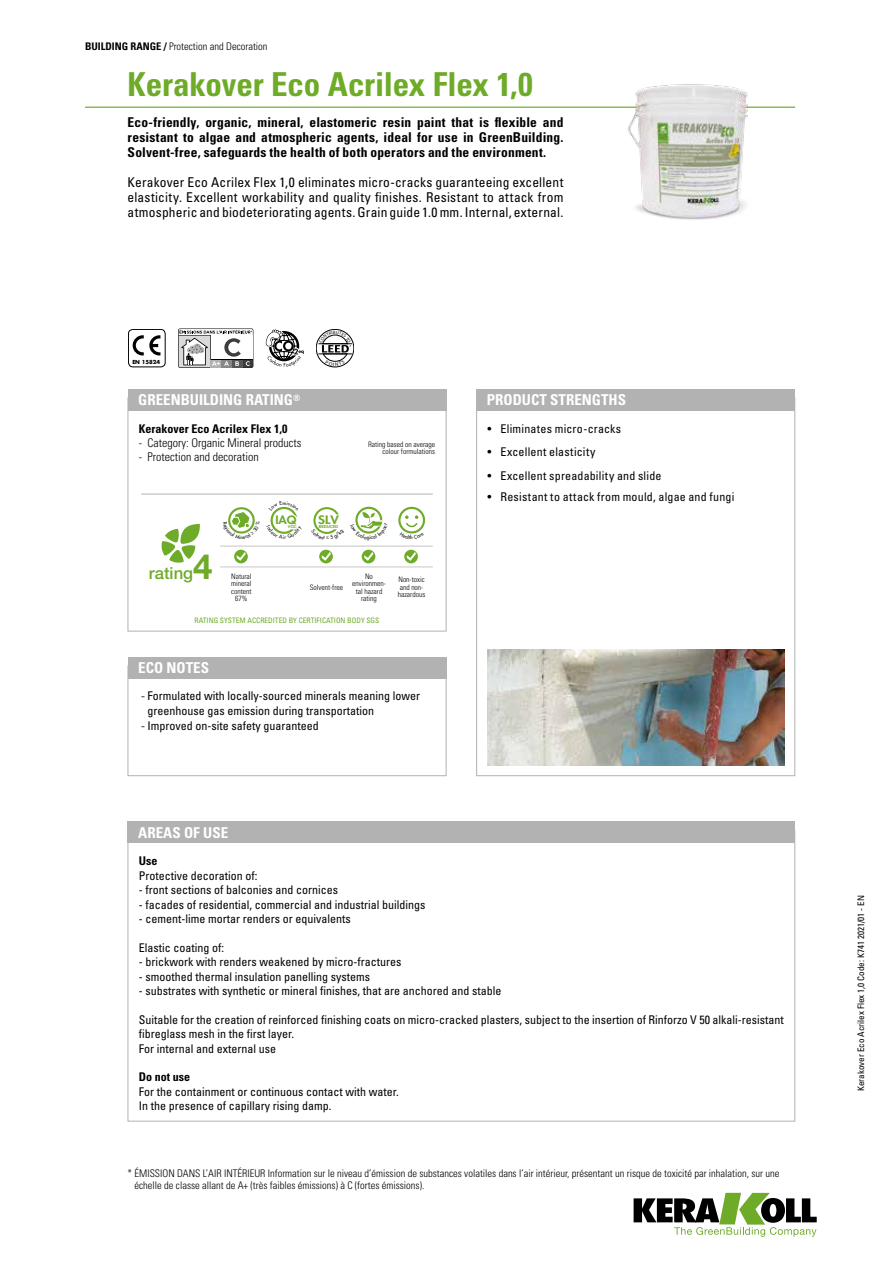
<style>
.page{position:relative;width:893px;height:1263px;background:#fff}
.page>*{position:absolute;margin:0;border:0;box-sizing:border-box;transform-origin:0 0}
.t1{font:700 condensed 33px "Univers LT Std";letter-spacing:-.005em;color:#6eab28}
.t2{font:500 16.65px "Helvetica Neue LT Std";color:#6eab28}
.t3{font:700 condensed 15px "Univers LT Std";color:#fff}
.t4{font:condensed 13.5px/15px "Univers LT Std";letter-spacing:.015em;color:#000;text-align:justify}
.t5{font:700 condensed 13.5px/15px "Univers LT Std";letter-spacing:.015em;color:#000;text-align:justify}
.t6{font:condensed 12px/14.4px "Univers LT Std";color:#000}
.t7{font:condensed 12px "Univers LT Std";letter-spacing:.02em;color:#000}
.t8{font:300 condensed 12px "Univers LT Std";color:#000}
.t9{font:700 condensed 12px "Univers LT Std";color:#000}
.t10{font:800 11.4px "Futura Std";color:#6eab28;scale:1.15 1}
.t11{font:800 11.1px "Futura Std";color:#6eab28;scale:1.11 1}
.t12{font:300 condensed 10.5px/12px "Univers LT Std";color:#000}
.t13{font:condensed 9px "Univers LT Std";color:#000}
.t14{font:300 condensed 7.5px/7.5px "Univers LT Std";color:#000;text-align:center}
.t15{font:condensed 7.5px "Univers LT Std";color:#6eab28}
.t16{font:700 5.4px "Futura Std";color:#000}
.t17{font:800 3.9px "Futura Std";color:#6eab28;scale:1.2 1}
.t18{font:800 3.9px "Futura Std";color:#6eab28;scale:1.11 1}
.s1{font-weight:700}
.s2{font-size:11.4px}
.s3{font-weight:700;font-size:34.8px}
.s4{font-weight:300;font-stretch:normal}
</style>
<div class="page">
<svg style="left:634px;top:1193px;width:183px;height:44px"></svg>
<hr style="left:85px;top:107px;width:710px;height:1px;background:#6eab28">
<div style="left:128px;top:398px;width:318px;height:233px;border:1px solid #b3b2b2"></div>
<div style="left:128px;top:389px;width:318px;height:21px;background:#b3b2b2"></div>
<div style="left:476px;top:389px;width:319px;height:21px;background:#b3b2b2"></div>
<div style="left:128px;top:665px;width:318px;height:111px;border:1px solid #b3b2b2"></div>
<div style="left:128px;top:657px;width:318px;height:21px;background:#b3b2b2"></div>
<div style="left:128px;top:822px;width:667px;height:21px;background:#b3b2b2"></div>
<img style="left:487px;top:649px;width:298px;height:116px">
<div style="left:316px;top:329px;width:38px;height:38px;border:1px solid #000;border-radius:50%"></div>
<hr style="left:318px;top:354px;width:34px;height:1px;background:#000">
<hr style="left:318px;top:343px;width:34px;height:1px;background:#000">
<div style="left:128px;top:329px;width:38px;height:38px;border:1px solid #000;border-radius:4px"></div>
<svg style="left:133px;top:335px;width:27px;height:20px"></svg>
<svg style="left:178px;top:328px;width:75px;height:40px"></svg>
<svg style="left:179px;top:329px;width:74px;height:38px"></svg>
<img style="left:618px;top:84px;width:147px;height:136px">
<svg style="left:266px;top:330px;width:38px;height:37px"></svg>
<hr style="left:220px;top:546px;width:43px;height:1px;background:#c6c6c6">
<hr style="left:263px;top:546px;width:42px;height:1px;background:#c6c6c6">
<hr style="left:305px;top:546px;width:43px;height:1px;background:#c6c6c6">
<hr style="left:348px;top:546px;width:42px;height:1px;background:#c6c6c6">
<hr style="left:390px;top:546px;width:43px;height:1px;background:#c6c6c6">
<hr style="left:220px;top:567px;width:43px;height:1px;background:#c6c6c6">
<hr style="left:263px;top:567px;width:42px;height:1px;background:#c6c6c6">
<hr style="left:305px;top:567px;width:43px;height:1px;background:#c6c6c6">
<hr style="left:348px;top:567px;width:42px;height:1px;background:#c6c6c6">
<hr style="left:390px;top:567px;width:43px;height:1px;background:#c6c6c6">
<hr style="left:141px;top:494px;width:79px;height:1px;background:#b3b2b2">
<hr style="left:220px;top:494px;width:43px;height:1px;background:#b3b2b2">
<hr style="left:263px;top:494px;width:42px;height:1px;background:#b3b2b2">
<hr style="left:305px;top:494px;width:43px;height:1px;background:#b3b2b2">
<hr style="left:348px;top:494px;width:42px;height:1px;background:#b3b2b2">
<hr style="left:390px;top:494px;width:43px;height:1px;background:#b3b2b2">
<svg style="left:161px;top:524px;width:39px;height:39px"></svg>
<div style="left:228px;top:507px;width:27px;height:27px;border:2px solid #6eab28;border-radius:50%"></div>
<div style="left:355px;top:507px;width:27px;height:27px;border:2px solid #6eab28;border-radius:50%"></div>
<div style="left:398px;top:507px;width:27px;height:26px;border:2px solid #6eab28;border-radius:50%"></div>
<svg style="left:234px;top:550px;width:14px;height:13px"></svg>
<svg style="left:237px;top:552px;width:9px;height:9px"></svg>
<svg style="left:319px;top:550px;width:14px;height:13px"></svg>
<svg style="left:322px;top:552px;width:9px;height:9px"></svg>
<svg style="left:362px;top:550px;width:13px;height:13px"></svg>
<svg style="left:364px;top:552px;width:9px;height:9px"></svg>
<svg style="left:404px;top:550px;width:14px;height:13px"></svg>
<svg style="left:407px;top:552px;width:9px;height:9px"></svg>
<svg style="left:319px;top:331px;width:32px;height:35px"></svg>
<svg style="left:228px;top:511px;width:27px;height:23px"></svg>
<svg style="left:270px;top:506px;width:28px;height:28px"></svg>
<svg style="left:313px;top:507px;width:26px;height:27px"></svg>
<svg style="left:355px;top:512px;width:28px;height:22px"></svg>
<svg style="left:400px;top:515px;width:24px;height:19px"></svg>
<p class="t12" style="left:85px;top:40px;width:184px"><span class="s1">BUILDING RANGE /</span> Protection and Decoration</p>
<h1 class="t1" style="left:128px;top:64px;width:407px">Kerakover Eco Acrilex Flex 1,0</h1>
<p class="t5" style="left:128px;top:114px;width:437px">Eco-friendly, organic, mineral, elastomeric resin paint that is flexible and resistant to algae and atmospheric agents, ideal for use in GreenBuilding.<br>Solvent-free, safeguards the health of both operators and the environment.</p>
<p class="t4" style="left:128px;top:174px;width:437px">Kerakover Eco Acrilex Flex 1,0 eliminates micro-cracks guaranteeing excellent elasticity. Excellent workability and quality finishes. Resistant to attack from atmospheric and biodeteriorating agents. Grain guide 1.0 mm. Internal, external.</p>
<p class="t16" style="left:132px;top:358px;width:29px">EN 15824</p>
<p class="t3" style="left:138px;top:391px;width:164px">GREENBUILDING RATING<sup>®</sup></p>
<p class="t3" style="left:487px;top:391px;width:141px">PRODUCT STRENGTHS</p>
<p class="t9" style="left:139px;top:421px;width:150px">Kerakover Eco Acrilex Flex 1,0</p>
<p class="t8" style="left:139px;top:435px;width:164px">- Category: Organic Mineral products</p>
<p class="t8" style="left:139px;top:450px;width:121px">- Protection and decoration</p>
<p class="t11" style="left:275px;top:513px;width:21px"><span class="s2">I</span>AQ</p>
<p class="t18" style="left:288px;top:524px;width:9px">VOC</p>
<p class="t10" style="left:318px;top:513px;width:19px">SLV</p>
<p class="t17" style="left:319px;top:524px;width:18px">REDUCED</p>
<p class="t14" style="left:368px;top:440px;width:69px;text-align:right">Rating based on average colour formulations</p>
<h2 class="t2" style="left:149px;top:563px;width:65px">rating<span class="s3">4</span></h2>
<p class="t14" style="left:231px;top:572px;width:22px">Natural mineral content<br>67%</p>
<p class="t14" style="left:310px;top:583px;width:35px">Solvent-free</p>
<p class="t14" style="left:352px;top:572px;width:35px">No environmen&shy;tal hazard rating</p>
<p class="t14" style="left:398px;top:576px;width:29px;text-align:left">Non-toxic and non&shy;hazardous</p>
<p class="t15" style="left:195px;top:615px;width:186px">RATING SYSTEM ACCREDITED BY CERTIFICATION BODY SGS</p>
<p class="t3" style="left:138px;top:658px;width:72px">ECO NOTES</p>
<p class="t6" style="left:147px;top:688px;width:274px;line-height:15px;text-indent:-6px"><span class="s4">-</span> Formulated with locally-sourced minerals meaning lower greenhouse gas emission during transportation</p>
<p class="t6" style="left:141px;top:719px;width:179px"><span class="s4">-</span> Improved on-site safety guaranteed</p>
<p class="t3" style="left:138px;top:823px;width:92px">AREAS OF USE</p>
<p class="t7" style="left:488px;top:421px;width:135px">• Eliminates micro-cracks</p>
<p class="t7" style="left:488px;top:444px;width:109px">• Excellent elasticity</p>
<p class="t7" style="left:488px;top:468px;width:175px">• Excellent spreadability and slide</p>
<p class="t7" style="left:488px;top:489px;width:248px">• Resistant to attack from mould, algae and fungi</p>
<p class="t9" style="left:139px;top:854px;width:20px">Use</p>
<p class="t6" style="left:139px;top:868px;width:120px">Protective decoration of:</p>
<p class="t6" style="left:139px;top:882px;width:201px">- front sections of balconies and cornices</p>
<p class="t6" style="left:139px;top:897px;width:288px">- facades of residential, commercial and industrial buildings</p>
<p class="t6" style="left:139px;top:911px;width:213px">- cement-lime mortar renders or equivalents</p>
<p class="t6" style="left:139px;top:940px;width:87px">Elastic coating of:</p>
<p class="t6" style="left:139px;top:954px;width:264px">- brickwork with renders weakened by micro-fractures</p>
<p class="t6" style="left:139px;top:969px;width:233px">- smoothed thermal insulation panelling systems</p>
<p class="t6" style="left:139px;top:983px;width:364px">- substrates with synthetic or mineral finishes, that are anchored and stable</p>
<p class="t6" style="left:139px;top:1012px;width:646px">Suitable for the creation of reinforced finishing coats on micro-cracked plasters, subject to the insertion of Rinforzo V 50 alkali-resistant fibreglass mesh in the first layer.<br>For internal and external use</p>
<p class="t9" style="left:139px;top:1070px;width:53px">Do not use</p>
<p class="t6" style="left:139px;top:1084px;width:261px">For the containment or continuous contact with water.<br>In the presence of capillary rising damp.</p>
<p class="t12" style="left:135px;top:1167px;width:646px;text-indent:-7px">* ÉMISSION DANS L’AIR INTÉRIEUR Information sur le niveau d’émission de substances volatiles dans l’air intérieur, présentant un risque de toxicité par inhalation, sur une échelle de classe allant de A+ (très faibles émissions) à C (fortes émissions).</p>
<p class="t13" style="left:855px;top:1091px;width:197px;rotate:-90deg">Kerakover Eco Acrilex Flex 1,0 Code: K741 2021/01 - EN</p>
</div>
